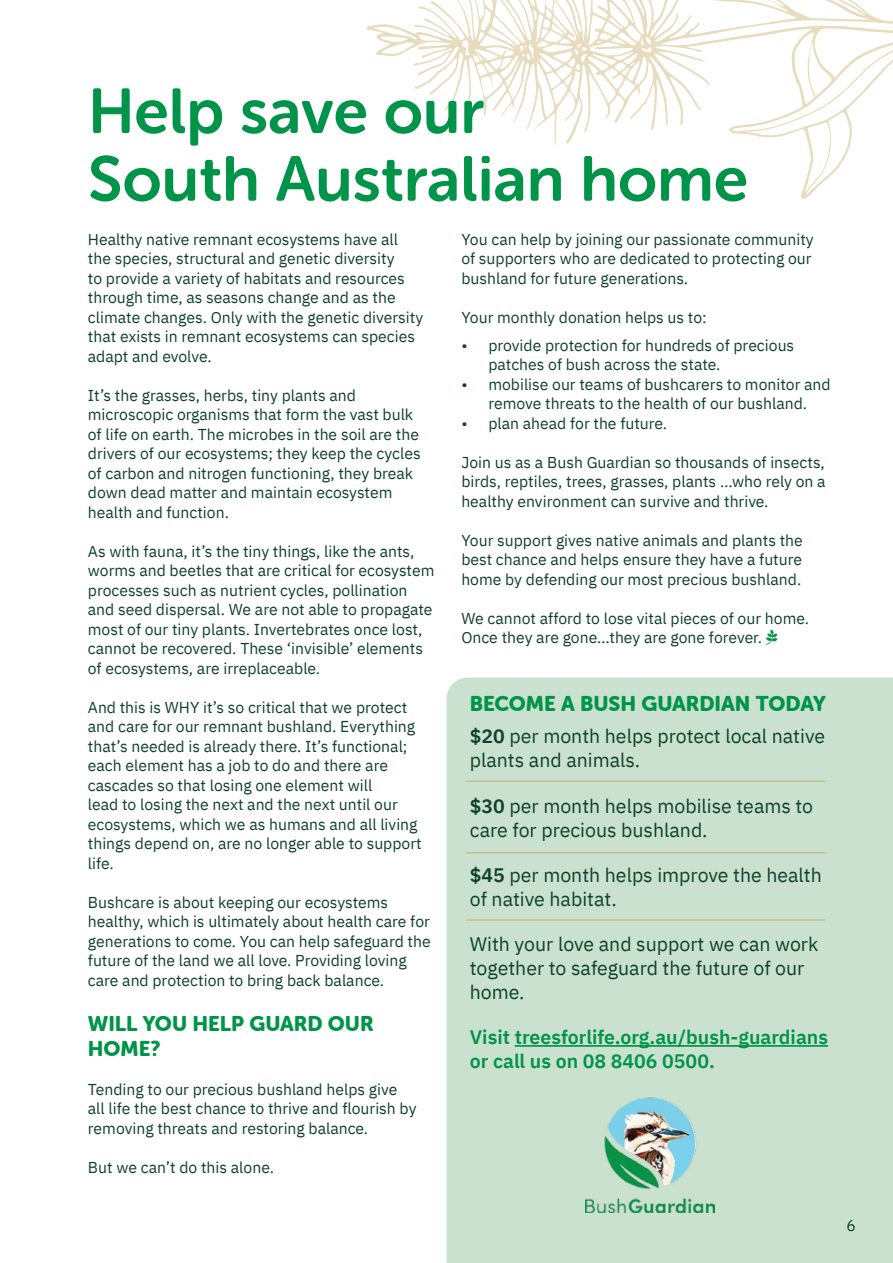
<style>
.page{position:relative;width:893px;height:1263px;background:#fff}
.page>*{position:absolute;margin:0;border:0;box-sizing:border-box;transform-origin:0 0}
.t1{font:63px/67.8px "Museo Sans Rounded 700";color:#009448}
.t2{font:21px/25.2px "Museo Sans Rounded 900";color:#009448}
.t3{font:19.5px/24px "IBM Plex Sans";color:#10402f}
.t4{font:600 19.5px/24px "IBM Plex Sans";color:#009448}
.t5{font:15.75px/19.5px "IBM Plex Sans";color:#10402f}
.s1{font-weight:600}
</style>
<div class="page">
<div style="left:446px;top:677px;width:447px;height:586px;background:#cae1cf"></div>
<svg style="left:367px;top:0;width:526px;height:199px"></svg>
<hr style="left:515px;top:1045px;width:313px;height:2px;background:#009448">
<hr style="left:466px;top:781px;width:359px;height:1px;background:#c7a75e">
<hr style="left:466px;top:852px;width:359px;height:1px;background:#c7a75e">
<hr style="left:466px;top:920px;width:359px;height:1px;background:#c7a75e">
<img style="left:586px;top:1093px;width:129px;height:120px">
<h1 class="t1" style="left:88px;top:78px;width:662px">Help save our<br>South Australian home</h1>
<p class="t5" style="left:88px;top:228px;width:337px">Healthy native remnant ecosystems have all the species, structural and genetic diversity<br>to provide a variety of habitats and resources through time, as seasons change and as the climate changes. Only with the genetic diversity that exists in remnant ecosystems can species adapt and evolve.</p>
<p class="t5" style="left:88px;top:384px;width:334px">It’s the grasses, herbs, tiny plants and microscopic organisms that form the vast bulk of life on earth. The microbes in the soil are the drivers of our ecosystems; they keep the cycles of carbon and nitrogen functioning, they break down dead matter and maintain ecosystem health and function.</p>
<p class="t5" style="left:88px;top:540px;width:348px">As with fauna, it’s the tiny things, like the ants, worms and beetles that are critical for ecosystem processes such as nutrient cycles, pollination and seed dispersal. We are not able to propagate most of our tiny plants. Invertebrates once lost, cannot be recovered. These ‘invisible’ elements of ecosystems, are irreplaceable.</p>
<p class="t5" style="left:88px;top:696px;width:335px">And this is WHY it’s so critical that we protect and care for our remnant bushland. Everything that’s needed is already there. It’s functional; each element has a job to do and there are cascades so that losing one element will<br>lead to losing the next and the next until our ecosystems, which we as humans and all living things depend on, are no longer able to support life.</p>
<p class="t5" style="left:88px;top:891px;width:344px">Bushcare is about keeping our ecosystems healthy, which is ultimately about health care for generations to come. You can help safeguard the future of the land we all love. Providing loving care and protection to bring back balance.</p>
<h2 class="t2" style="left:88px;top:1011px;width:287px">WILL YOU HELP GUARD OUR<br>HOME?</h2>
<p class="t5" style="left:88px;top:1078px;width:330px">Tending to our precious bushland helps give all life the best chance to thrive and flourish by removing threats and restoring balance.</p>
<p class="t5" style="left:88px;top:1156px;width:188px">But we can’t do this alone.</p>
<p class="t5" style="left:461px;top:228px;width:354px">You can help by joining our passionate community of supporters who are dedicated to protecting our bushland for future generations.</p>
<p class="t5" style="left:461px;top:306px;width:247px">Your monthly donation helps us to:</p>
<p class="t5" style="left:488px;top:334px;width:307px;text-indent:-27px">• provide protection for hundreds of precious patches of bush across the state.</p>
<p class="t5" style="left:461px;top:373px;width:371px;text-align:center">• mobilise our teams of bushcarers to monitor and remove threats to the health of our bushland.</p>
<p class="t5" style="left:461px;top:412px;width:207px">• plan ahead for the future.</p>
<p class="t5" style="left:461px;top:451px;width:366px;text-align:justify">Join us as a Bush Guardian so thousands of insects, birds, reptiles, trees, grasses, plants …who rely on a healthy environment can survive and thrive.</p>
<p class="t5" style="left:461px;top:529px;width:343px;text-align:justify">Your support gives native animals and plants the best chance and helps ensure they have a future home by defending our most precious bushland.</p>
<p class="t5" style="left:461px;top:607px;width:349px">We cannot afford to lose vital pieces of our home.<br>Once they are gone…they are gone forever.</p>
<h2 class="t2" style="left:470px;top:691px;width:357px">BECOME A BUSH GUARDIAN TODAY</h2>
<p class="t3" style="left:470px;top:723px;width:357px"><span class="s1">$20</span> per month helps protect local native plants and animals.</p>
<p class="t3" style="left:470px;top:792px;width:345px"><span class="s1">$30</span> per month helps mobilise teams to care for precious bushland.</p>
<p class="t3" style="left:470px;top:861px;width:353px"><span class="s1">$45</span> per month helps improve the health of native habitat.</p>
<p class="t3" style="left:470px;top:931px;width:350px">With your love and support we can work together to safeguard the future of our home.</p>
<p class="t4" style="left:470px;top:1024px;width:360px">Visit treesforlife.org.au/bush-guardians or call us on 08 8406 0500.</p>
<p class="t5" style="left:846px;top:1214px;width:11px">6</p>
</div>
